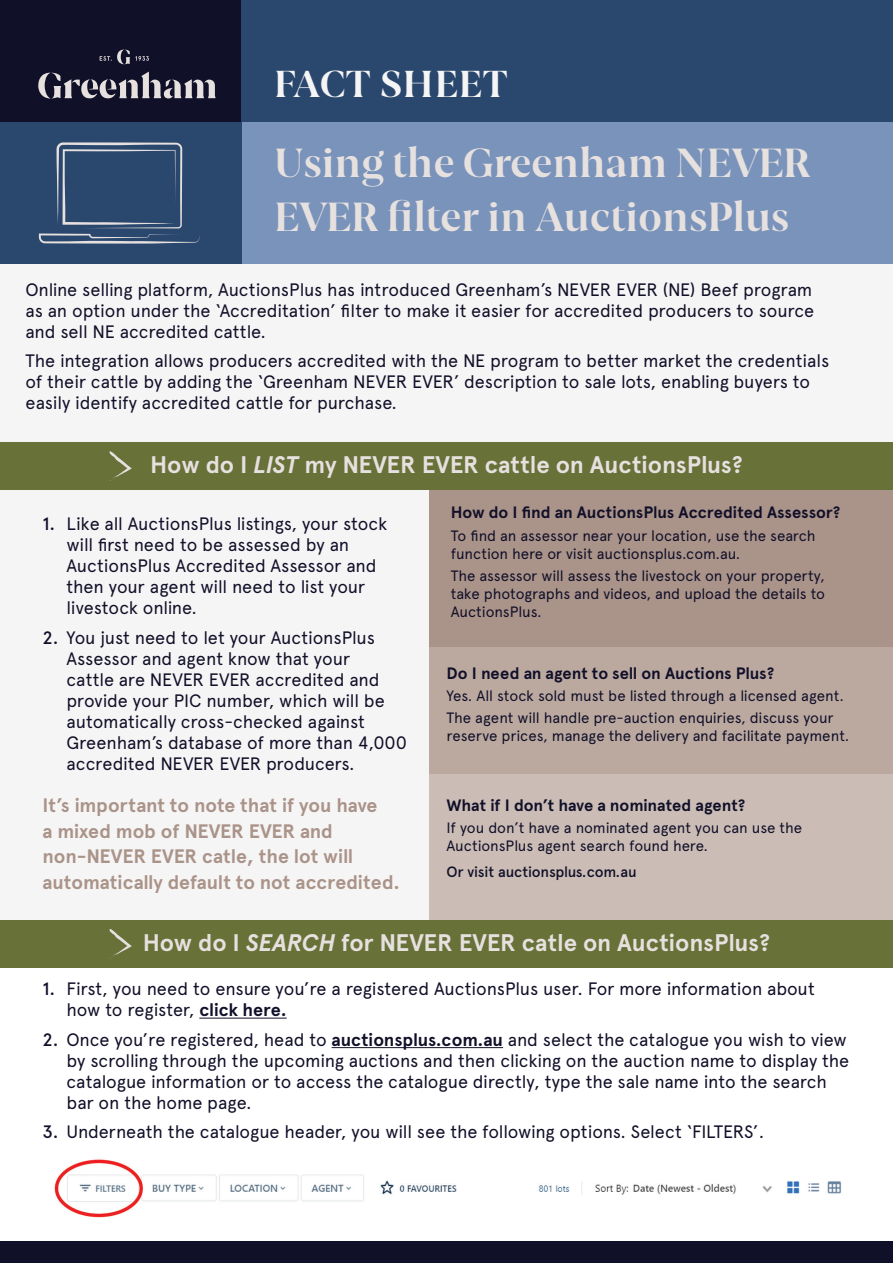
<style>
.page{position:relative;width:893px;height:1263px;background:#fff}
.page>*{position:absolute;margin:0;border:0;box-sizing:border-box;transform-origin:0 0}
.t1{font:700 39px/54px "Joane";color:#e6e0df}
.t2{font:700 36px "Joane";letter-spacing:.02em;color:#f6f5f5}
.t3{font:700 24px "Apercu";letter-spacing:-.005em;color:#e6e0df}
.t4{font:700 19.5px/25.5px "Apercu";letter-spacing:-.005em;color:#aa9389}
.t5{font:18px/21px "Apercu";letter-spacing:-.01em;color:#111029}
.t6{font:700 16.5px "Apercu";letter-spacing:-.005em;color:#111029}
.t7{font:15px/18px "Apercu";letter-spacing:-.01em;color:#111029}
.t8{font:500 15px "Apercu";letter-spacing:-.015em;color:#111029}
.s1{font-style:italic}
.s2{font-weight:500}
.s3{font-weight:700}
</style>
<div class="page">
<div style="left:0;top:122px;width:893px;height:188px;background:#7993bb"></div>
<div style="left:0;top:122px;width:241px;height:188px;background:#2a486e"></div>
<div style="left:0;top:264px;width:893px;height:656px;background:#f6f5f5"></div>
<div style="left:0;top:0;width:251px;height:122px;background:#111029"></div>
<div style="left:241px;top:0;width:652px;height:122px;background:#2a486e"></div>
<hr style="left:199px;top:1018px;width:88px;height:1px;background:#111029">
<hr style="left:332px;top:1047px;width:171px;height:1px;background:#111029">
<div style="left:0;top:442px;width:893px;height:48px;background:#687238"></div>
<div style="left:0;top:920px;width:893px;height:48px;background:#687238"></div>
<svg style="left:38px;top:72px;width:178px;height:27px"></svg>
<svg style="left:100px;top:50px;width:49px;height:14px"></svg>
<svg style="left:39px;top:142px;width:160px;height:102px"></svg>
<div style="left:429px;top:490px;width:464px;height:157px;background:#aa9389"></div>
<div style="left:429px;top:647px;width:464px;height:127px;background:#bba9a0"></div>
<div style="left:429px;top:774px;width:464px;height:146px;background:#cbbdb5"></div>
<svg style="left:109px;top:451px;width:23px;height:30px"></svg>
<svg style="left:109px;top:929px;width:23px;height:30px"></svg>
<img style="left:54px;top:1159px;width:788px;height:59px">
<div style="left:0;top:1242px;width:893px;height:21px;background:#111029"></div>
<h2 class="t2" style="left:274px;top:60px;width:235px">FACT SHEET</h2>
<h1 class="t1" style="left:274px;top:135px;width:538px">Using the Greenham NEVER<br>EVER filter in AuctionsPlus</h1>
<p class="t5" style="left:26px;top:279px;width:790px;text-align:justify">Online selling platform, AuctionsPlus has introduced Greenham’s NEVER EVER (NE) Beef program as an option under the ‘Accreditation’ filter to make it easier for accredited producers to source and sell NE accredited cattle.</p>
<p class="t5" style="left:26px;top:350px;width:805px">The integration allows producers accredited with the NE program to better market the credentials of their cattle by adding the ‘Greenham NEVER EVER’ description to sale lots, enabling buyers to easily identify accredited cattle for purchase.</p>
<h3 class="t3" style="left:150px;top:450px;width:594px">How do I <span class="s1">LIST</span> my NEVER EVER cattle on AuctionsPlus?</h3>
<p class="t5" style="left:67px;top:513px;width:322px;text-indent:-24px"><span class="s2">1.</span> Like all AuctionsPlus listings, your stock will first need to be assessed by an AuctionsPlus Accredited Assessor and then your agent will need to list your livestock online.</p>
<p class="t5" style="left:67px;top:627px;width:342px;text-indent:-24px"><span class="s2">2.</span> You just need to let your AuctionsPlus Assessor and agent know that your<br>cattle are NEVER EVER accredited and provide your PIC number, which will be automatically cross-checked against Greenham’s database of more than 4,000 accredited NEVER EVER producers.</p>
<p class="t4" style="left:43px;top:793px;width:359px">It’s important to note that if you have<br>a mixed mob of NEVER EVER and non-NEVER EVER catle, the lot will automatically default to not accredited.</p>
<p class="t6" style="left:451px;top:503px;width:391px">How do I find an AuctionsPlus Accredited Assessor?</p>
<p class="t7" style="left:451px;top:526px;width:366px">To find an assessor near your location, use the search function here or visit auctionsplus.com.au.</p>
<p class="t7" style="left:451px;top:567px;width:376px;text-align:justify">The assessor will assess the livestock on your property, take photographs and videos, and upload the details to AuctionsPlus.</p>
<p class="t6" style="left:446px;top:663px;width:329px">Do I need an agent to sell on Auctions Plus?</p>
<p class="t7" style="left:446px;top:685px;width:399px;line-height:22.2px">Yes. All stock sold must be listed through a licensed agent.<br>The agent will handle pre-auction enquiries, discuss your</p>
<p class="t7" style="left:446px;top:727px;width:404px">reserve prices, manage the delivery and facilitate payment.</p>
<p class="t6" style="left:446px;top:795px;width:300px">What if I don’t have a nominated agent?</p>
<p class="t7" style="left:446px;top:819px;width:357px">If you don’t have a nominated agent you can use the<br>AuctionsPlus agent search found here.</p>
<p class="t8" style="left:446px;top:863px;width:192px">Or visit auctionsplus.com.au</p>
<h3 class="t3" style="left:143px;top:928px;width:629px">How do I <span class="s1">SEARCH</span> for NEVER EVER catle on AuctionsPlus?</h3>
<p class="t5" style="left:67px;top:978px;width:750px;text-indent:-24px"><span class="s2">1.</span> First, you need to ensure you’re a registered AuctionsPlus user. For more information about how to register, <span class="s3">click here.</span></p>
<p class="t5" style="left:67px;top:1029px;width:784px;text-indent:-24px"><span class="s2">2.</span> Once you’re registered, head to <span class="s3">auctionsplus.com.au</span> and select the catalogue you wish to view by scrolling through the upcoming auctions and then clicking on the auction name to display the catalogue information or to access the catalogue directly, type the sale name into the search bar on the home page.</p>
<p class="t5" style="left:43px;top:1121px;width:723px"><span class="s2">3.</span> Underneath the catalogue header, you will see the following options. Select ‘FILTERS’.</p>
</div>
